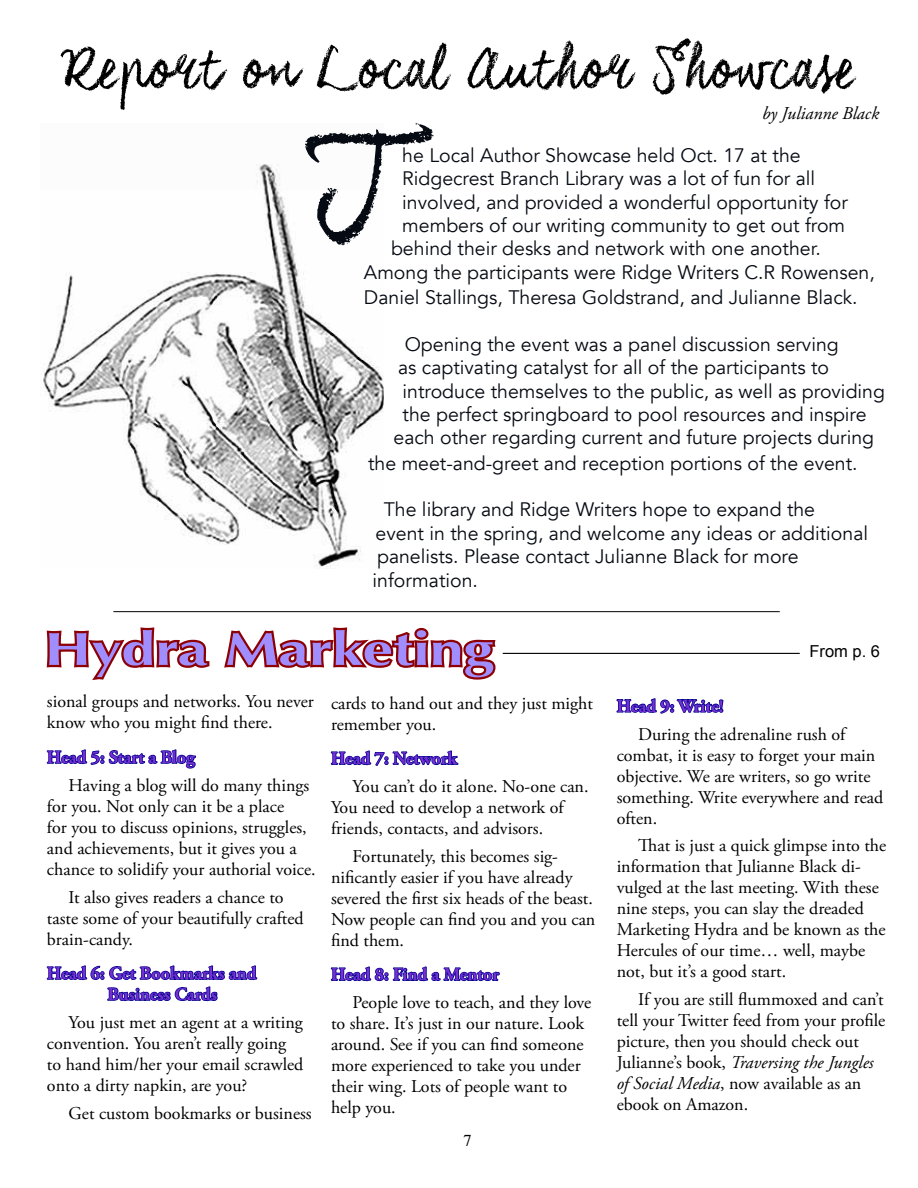
<style>
.page{position:relative;width:918px;height:1188px;background:#fff}
.page>*{position:absolute;margin:0;border:0;box-sizing:border-box;transform-origin:0 0}
.t1{font:131.4px "Coalhand Luke";color:#060b13}
.t2{font:54px "Coalhand Luke";color:#000}
.t3{font:700 46.5px "Optima";color:#a08eff;scale:1.3 1}
.t4{font:19.5px/23.4px "Avenir";color:#060b13}
.t5{font:18px/21px "Adobe Garamond Pro";color:#000}
.t6{font:700 18px/21px "Adobe Garamond Pro";color:#742fd1}
.t7{font:italic 18px "Adobe Garamond Pro";color:#000}
.t8{font:16.5px "Arial";color:#000}
.t9{font:16.5px "Times";color:#000}
.s1{font-style:italic}
</style>
<div class="page">
<hr style="left:503px;top:653px;width:297px;height:1px;background:#000">
<svg style="left:616px;top:698px;width:108px;height:16px"></svg>
<hr style="left:113px;top:611px;width:667px;height:1px;background:#000">
<svg style="left:46px;top:749px;width:150px;height:20px"></svg>
<svg style="left:46px;top:965px;width:211px;height:37px"></svg>
<svg style="left:46px;top:627px;width:164px;height:53px"></svg>
<svg style="left:224px;top:627px;width:272px;height:53px"></svg>
<svg style="left:330px;top:750px;width:129px;height:16px"></svg>
<svg style="left:330px;top:966px;width:170px;height:16px"></svg>
<img style="left:40px;top:164px;width:344px;height:403px">
<h2 class="t2" style="left:63px;top:37px;width:794px">Report on Local Author Showcase</h2>
<p class="t7" style="left:762px;top:102px;width:118px">by Julianne Black</p>
<h1 class="t1" style="left:314px;top:110px;width:90px">T</h1>
<p class="t4" style="left:402px;top:144px;width:400px">he Local Author Showcase held Oct. 17 at the</p>
<p class="t4" style="left:402px;top:167px;width:415px">Ridgecrest Branch Library was a lot of fun for all</p>
<p class="t4" style="left:402px;top:191px;width:447px">involved, and provided a wonderful opportunity for</p>
<p class="t4" style="left:402px;top:214px;width:444px">members of our writing community to get out from</p>
<p class="t4" style="left:391px;top:237px;width:431px">behind their desks and network with one another.</p>
<p class="t4" style="left:364px;top:261px;width:512px">Among the participants were Ridge Writers C.R Rowensen,</p>
<p class="t4" style="left:364px;top:286px;width:495px">Daniel Stallings, Theresa Goldstrand, and Julianne Black.</p>
<p class="t4" style="left:405px;top:333px;width:436px">Opening the event was a panel discussion serving</p>
<p class="t4" style="left:398px;top:356px;width:433px">as captivating catalyst for all of the participants to</p>
<p class="t4" style="left:403px;top:380px;width:484px">introduce themselves to the public, as well as providing</p>
<p class="t4" style="left:403px;top:403px;width:465px">the perfect springboard to pool resources and inspire</p>
<p class="t4" style="left:394px;top:426px;width:482px">each other regarding current and future projects during</p>
<p class="t4" style="left:368px;top:452px;width:491px">the meet-and-greet and reception portions of the event.</p>
<p class="t4" style="left:373px;top:498px;width:497px;text-indent:11px">The library and Ridge Writers hope to expand the event in the spring, and welcome any ideas or additional panelists. Please contact Julianne Black for more information.</p>
<h3 class="t3" style="left:44px;top:622px;width:347px">Hydra Marketing</h3>
<p class="t5" style="left:331px;top:693px;width:264px">cards to hand out and they just might remember you.</p>
<p class="t6" style="left:331px;top:748px;width:128px">Head 7: Network</p>
<p class="t5" style="left:331px;top:776px;width:259px;text-indent:22px">You can’t do it alone. No-one can.<br>You need to develop a network of friends, contacts, and advisors.</p>
<p class="t5" style="left:331px;top:846px;width:266px;text-indent:22px">Fortunately, this becomes sig&shy;nificantly easier if you have already severed the first six heads of the beast.<br>Now people can find you and you can find them.</p>
<p class="t6" style="left:331px;top:964px;width:170px">Head 8: Find a Mentor</p>
<p class="t5" style="left:331px;top:992px;width:262px;text-indent:22px">People love to teach, and they love to share. It’s just in our nature. Look around. See if you can find someone more experienced to take you under their wing. Lots of people want to help you.</p>
<p class="t5" style="left:47px;top:692px;width:268px">sional groups and networks. You never know who you might find there.</p>
<p class="t6" style="left:47px;top:747px;width:149px">Head 5: Start a Blog</p>
<p class="t5" style="left:47px;top:775px;width:270px;text-indent:22px">Having a blog will do many things for you. Not only can it be a place<br>for you to discuss opinions, struggles, and achievements, but it gives you a chance to solidify your authorial voice.</p>
<p class="t5" style="left:47px;top:887px;width:258px;text-indent:22px">It also gives readers a chance to taste some of your beautifully crafted brain-candy.</p>
<p class="t6" style="left:107px;top:963px;width:151px;text-indent:-60px">Head 6: Get Bookmarks and<br>Business Cards</p>
<p class="t5" style="left:47px;top:1012px;width:258px;text-indent:22px">You just met an agent at a writing convention. You aren’t really going to hand him/her your email scrawled onto a dirty napkin, are you?</p>
<p class="t5" style="left:69px;top:1103px;width:245px">Get custom bookmarks or business</p>
<p class="t9" style="left:463px;top:1125px;width:10px">7</p>
<p class="t8" style="left:809px;top:640px;width:72px">From p. 6</p>
<p class="t6" style="left:617px;top:696px;width:108px">Head 9: Write!</p>
<p class="t5" style="left:617px;top:724px;width:268px;text-indent:22px">During the adrenaline rush of combat, it is easy to forget your main objective. We are writers, so go write something. Write everywhere and read often.</p>
<p class="t5" style="left:617px;top:836px;width:271px;text-indent:22px">That is just a quick glimpse into the information that Julianne Black di&shy;vulged at the last meeting. With these nine steps, you can slay the dreaded Marketing Hydra and be known as the Hercules of our time… well, maybe not, but it’s a good start.</p>
<p class="t5" style="left:617px;top:990px;width:270px;text-indent:22px">If you are still flummoxed and can’t tell your Twitter feed from your profile picture, then you should check out Julianne’s book, <span class="s1">Traversing the Jungles of Social Media</span>, now available as an ebook on Amazon.</p>
</div>
